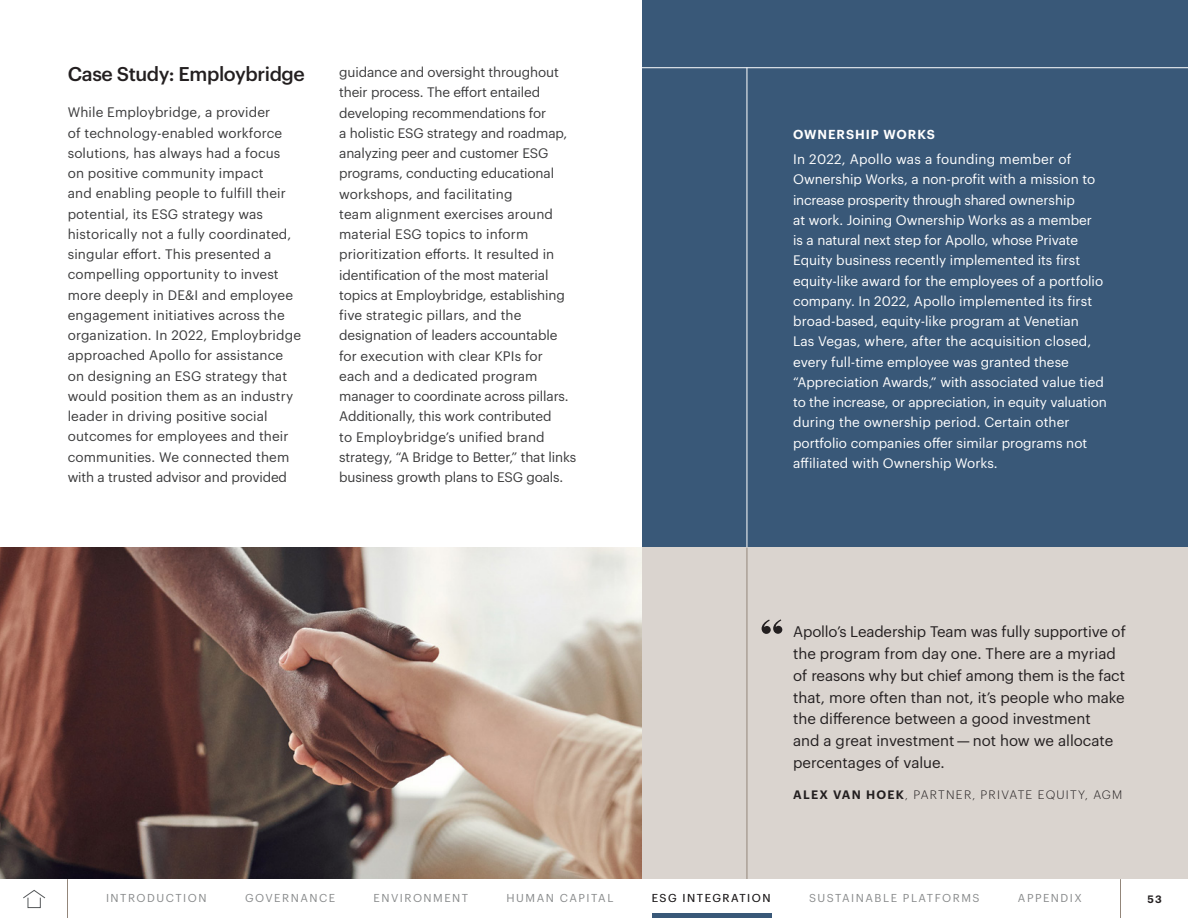
<style>
.page{position:relative;width:1188px;height:918px;background:#fff}
.page>*{position:absolute;margin:0;border:0;box-sizing:border-box;transform-origin:0 0}
.quote_mark{font:55.5px "Craw Mod URW";color:#231f20}
.CASE_STUDY_Heads{font:500 19.5px "Graphik";letter-spacing:-.02em;color:#231f20}
.quote{font:15px/21.8px "Graphik";color:#231f20}
.body_copy_-_1st_Para{font:13.5px/20.2px "Graphik";color:#fff}
.body_copy_-_1st_Para-2{font:13.5px/20.2px "Graphik";letter-spacing:-.01em;color:#3b3b3c}
.body_copy_-_1st_Para-3{font:13.5px/20.2px "Graphik";letter-spacing:.01em;color:#3b3b3c}
.subhead-all_caps{font:600 12.75px "Graphik";letter-spacing:.075em;color:#fff}
.quote_attribution{font:300 12px "Graphik";letter-spacing:.105em;color:#231f20}
.t1{font:11.25px "Graphik";letter-spacing:.135em;color:#888a8b}
.t2{font:11.25px "Graphik";letter-spacing:.135em;color:#231f20}
.t3{font:600 10.5px "Graphik";color:#231f20}
.s1{font-weight:600}
</style>
<div class="page">
<div style="left:642px;top:0;width:546px;height:564px;background:#395878"></div>
<img style="left:0;top:548px;width:642px;height:331px">
<div style="left:642px;top:548px;width:546px;height:331px;background:#dad4cf"></div>
<hr style="left:747px;top:68px;width:1px;height:480px;background:#fff">
<hr style="left:640px;top:67px;width:548px;height:1px;background:#fff">
<hr style="left:747px;top:548px;width:1px;height:368px;background:#93867a">
<div style="left:0;top:879px;width:1188px;height:39px;background:#fff"></div>
<hr style="left:1120px;top:879px;width:1px;height:39px;background:#93867a">
<hr style="left:67px;top:879px;width:1px;height:39px;background:#93867a">
<svg style="left:23px;top:890px;width:23px;height:18px"></svg>
<hr style="left:653px;top:914px;width:119px;height:4px;background:#395878">
<p class="CASE_STUDY_Heads" style="left:68px;top:60px;width:239px">Case Study: Employbridge</p>
<p class="body_copy_-_1st_Para-3" style="left:68px;top:101px;width:235px">While Employbridge, a provider<br>of technology-enabled workforce solutions, has always had a focus<br>on positive community impact<br>and enabling people to fulfill their potential, its ESG strategy was historically not a fully coordinated, singular effort. This presented a compelling opportunity to invest more deeply in DE&amp;I and employee engagement initiatives across the organization. In 2022, Employbridge approached Apollo for assistance on designing an ESG strategy that would position them as an industry leader in driving positive social outcomes for employees and their communities. We connected them with a trusted advisor and provided</p>
<p class="body_copy_-_1st_Para-2" style="left:339px;top:61px;width:239px">guidance and oversight throughout their process. The effort entailed developing recommendations for<br>a holistic ESG strategy and roadmap, analyzing peer and customer ESG programs, conducting educational workshops, and facilitating<br>team alignment exercises around material ESG topics to inform prioritization efforts. It resulted in identification of the most material topics at Employbridge, establishing five strategic pillars, and the designation of leaders accountable for execution with clear KPIs for each and a dedicated program manager to coordinate across pillars.<br>Additionally, this work contributed<br>to Employbridge’s unified brand strategy, “A Bridge to Better,” that links business growth plans to ESG goals.</p>
<p class="subhead-all_caps" style="left:793px;top:125px;width:143px">OWNERSHIP WORKS</p>
<p class="body_copy_-_1st_Para" style="left:793px;top:148px;width:315px">In 2022, Apollo was a founding member of Ownership Works, a non-profit with a mission to increase prosperity through shared ownership<br>at work. Joining Ownership Works as a member<br>is a natural next step for Apollo, whose Private Equity business recently implemented its first equity-like award for the employees of a portfolio company. In 2022, Apollo implemented its first broad-based, equity-like program at Venetian<br>Las Vegas, where, after the acquisition closed, every full-time employee was granted these “Appreciation Awards,” with associated value tied to the increase, or appreciation, in equity valuation during the ownership period. Certain other portfolio companies offer similar programs not affiliated with Ownership Works.</p>
<p class="quote_mark" style="left:758px;top:602px;width:27px">“</p>
<p class="quote" style="left:793px;top:620px;width:334px">Apollo’s Leadership Team was fully supportive of the program from day one. There are a myriad of reasons why but chief among them is the fact that, more often than not, it’s people who make the difference between a good investment<br>and a great investment — not how we allocate percentages of value.</p>
<p class="quote_attribution" style="left:793px;top:786px;width:331px"><span class="s1">ALEX VAN HOEK</span>, PARTNER, PRIVATE EQUITY, AGM</p>
<p class="t1" style="left:106px;top:890px;width:102px">INTRODUCTION</p>
<p class="t1" style="left:245px;top:890px;width:92px">GOVERNANCE</p>
<p class="t1" style="left:374px;top:890px;width:96px">ENVIRONMENT</p>
<p class="t1" style="left:507px;top:890px;width:108px">HUMAN CAPITAL</p>
<p class="t2" style="left:652px;top:890px;width:121px">ESG INTEGRATION</p>
<p class="t1" style="left:809px;top:890px;width:172px">SUSTAINABLE PLATFORMS</p>
<p class="t1" style="left:1018px;top:890px;width:66px">APPENDIX</p>
<p class="t3" style="left:1147px;top:891px;width:16px">53</p>
</div>
